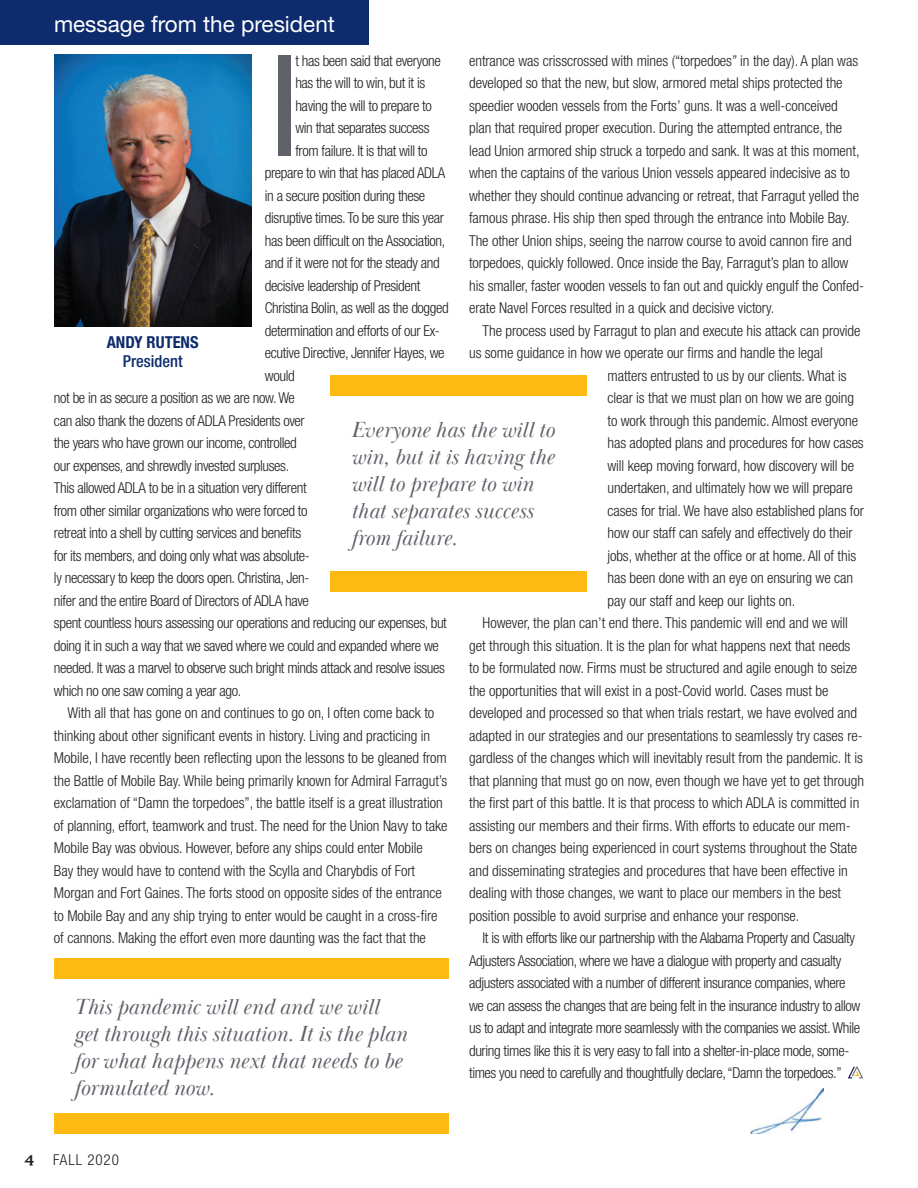
<style>
.page{position:relative;width:918px;height:1188px;background:#fff}
.page>*{position:absolute;margin:0;border:0;box-sizing:border-box;transform-origin:0 0}
.t1{font:condensed 141px "Helvetica Neue";color:#5f6369}
.t2{font:italic 22.5px/27px "Baskerville Display PT";color:#5f6369}
.t3{font:22.5px "Helvetica Neue";color:#fff}
.t4{font:700 condensed 16.5px "Helvetica Neue";color:#0d2b6d}
.t5{font:500 condensed 16.5px "Helvetica Neue";color:#0d2b6d}
.t6{font:300 condensed 15px/22.5px "Helvetica Neue";letter-spacing:-.005em;color:#231f20}
.t7{font:300 condensed 15px "Helvetica Neue";letter-spacing:-.025em;color:#231f20}
.t8{font:300 condensed 15px "Helvetica Neue";letter-spacing:.06em;color:#231f20}
.t9{font:700 15px "Ameretto";color:#231f20;scale:1.2 1}
</style>
<div class="page">
<div style="left:0;top:0;width:369px;height:45px;background:#0d2b6d"></div>
<img style="left:54px;top:54px;width:197px;height:272px">
<svg style="left:848px;top:1067px;width:15px;height:11px"></svg>
<div style="left:331px;top:375px;width:256px;height:21px;background:#fcba13"></div>
<div style="left:331px;top:571px;width:256px;height:21px;background:#fcba13"></div>
<div style="left:54px;top:958px;width:395px;height:21px;background:#fcba13"></div>
<div style="left:54px;top:1113px;width:395px;height:21px;background:#fcba13"></div>
<img style="left:750px;top:1088px;width:74px;height:46px">
<h2 class="t3" style="left:54px;top:11px;width:282px">message from the president</h2>
<h1 class="t1" style="left:270px;top:25px;width:30px">I</h1>
<p class="t7" style="left:295px;top:52px;width:147px">t has been said that everyone</p>
<p class="t6" style="left:469px;top:49px;width:396px">entrance was crisscrossed with mines (“torpedoes” in the day). A plan was developed so that the new, but slow, armored metal ships protected the speedier wooden vessels from the Forts’ guns. It was a well-conceived<br>plan that required proper execution. During the attempted entrance, the lead Union armored ship struck a torpedo and sank. It was at this moment, when the captains of the various Union vessels appeared indecisive as to whether they should continue advancing or retreat, that Farragut yelled the famous phrase. His ship then sped through the entrance into Mobile Bay.<br>The other Union ships, seeing the narrow course to avoid cannon fire and torpedoes, quickly followed. Once inside the Bay, Farragut’s plan to allow his smaller, faster wooden vessels to fan out and quickly engulf the Confed&shy;erate Navel Forces resulted in a quick and decisive victory.</p>
<p class="t6" style="left:483px;top:319px;width:379px">The process used by Farragut to plan and execute his attack can provide</p>
<p class="t6" style="left:469px;top:342px;width:355px">us some guidance in how we operate our firms and handle the legal</p>
<p class="t6" style="left:608px;top:364px;width:241px">matters entrusted to us by our clients. What is</p>
<p class="t6" style="left:608px;top:387px;width:248px">clear is that we must plan on how we are going</p>
<p class="t6" style="left:608px;top:409px;width:252px">to work through this pandemic. Almost everyone</p>
<p class="t6" style="left:608px;top:432px;width:258px">has adopted plans and procedures for how cases</p>
<p class="t6" style="left:608px;top:454px;width:248px">will keep moving forward, how discovery will be</p>
<p class="t6" style="left:608px;top:477px;width:247px">undertaken, and ultimately how we will prepare</p>
<p class="t6" style="left:608px;top:499px;width:258px">cases for trial. We have also established plans for</p>
<p class="t6" style="left:608px;top:522px;width:247px">how our staff can safely and effectively do their</p>
<p class="t6" style="left:608px;top:544px;width:250px">jobs, whether at the office or at home. All of this</p>
<p class="t6" style="left:608px;top:567px;width:247px">has been done with an eye on ensuring we can</p>
<p class="t6" style="left:608px;top:589px;width:189px">pay our staff and keep our lights on.</p>
<p class="t6" style="left:483px;top:612px;width:367px">However, the plan can’t end there. This pandemic will end and we will</p>
<p class="t6" style="left:469px;top:634px;width:383px">get through this situation. It is the plan for what happens next that needs</p>
<p class="t6" style="left:469px;top:657px;width:390px">to be formulated now. Firms must be structured and agile enough to seize</p>
<p class="t6" style="left:469px;top:679px;width:361px">the opportunities that will exist in a post-Covid world. Cases must be</p>
<p class="t6" style="left:469px;top:702px;width:390px">developed and processed so that when trials restart, we have evolved and</p>
<p class="t6" style="left:469px;top:724px;width:395px">adapted in our strategies and our presentations to seamlessly try cases re-</p>
<p class="t6" style="left:469px;top:747px;width:395px">gardless of the changes which will inevitably result from the pandemic. It is</p>
<p class="t6" style="left:469px;top:769px;width:396px">that planning that must go on now, even though we have yet to get through</p>
<p class="t6" style="left:469px;top:792px;width:392px">the first part of this battle. It is that process to which ADLA is committed in</p>
<p class="t6" style="left:469px;top:814px;width:383px">assisting our members and their firms. With efforts to educate our mem-</p>
<p class="t6" style="left:469px;top:837px;width:390px">bers on changes being experienced in court systems throughout the State</p>
<p class="t6" style="left:469px;top:859px;width:380px">and disseminating strategies and procedures that have been effective in</p>
<p class="t6" style="left:469px;top:882px;width:373px">dealing with those changes, we want to place our members in the best</p>
<p class="t6" style="left:469px;top:904px;width:332px">position possible to avoid surprise and enhance your response.</p>
<p class="t7" style="left:483px;top:930px;width:374px">It is with efforts like our partnership with the Alabama Property and Casualty</p>
<p class="t7" style="left:469px;top:952px;width:374px">Adjusters Association, where we have a dialogue with property and casualty</p>
<p class="t7" style="left:469px;top:975px;width:378px">adjusters associated with a number of different insurance companies, where</p>
<p class="t7" style="left:469px;top:997px;width:393px">we can assess the changes that are being felt in the insurance industry to allow</p>
<p class="t7" style="left:469px;top:1020px;width:393px">us to adapt and integrate more seamlessly with the companies we assist. While</p>
<p class="t7" style="left:469px;top:1042px;width:382px">during times like this it is very easy to fall into a shelter-in-place mode, some-</p>
<p class="t7" style="left:469px;top:1065px;width:374px">times you need to carefully and thoughtfully declare, “Damn the torpedoes.”</p>
<p class="t7" style="left:295px;top:75px;width:131px">has the will to win, but it is</p>
<p class="t7" style="left:295px;top:97px;width:138px">having the will to prepare to</p>
<p class="t7" style="left:295px;top:120px;width:136px">win that separates success</p>
<p class="t7" style="left:295px;top:142px;width:134px">from failure. It is that will to</p>
<p class="t7" style="left:265px;top:165px;width:182px">prepare to win that has placed ADLA</p>
<p class="t7" style="left:265px;top:187px;width:162px">in a secure position during these</p>
<p class="t7" style="left:265px;top:210px;width:181px">disruptive times. To be sure this year</p>
<p class="t7" style="left:265px;top:232px;width:182px">has been difficult on the Association,</p>
<p class="t7" style="left:265px;top:255px;width:176px">and if it were not for the steady and</p>
<p class="t7" style="left:265px;top:277px;width:157px">decisive leadership of President</p>
<p class="t7" style="left:265px;top:300px;width:185px">Christina Bolin, as well as the dogged</p>
<p class="t7" style="left:265px;top:322px;width:177px">determination and efforts of our Ex-</p>
<p class="t7" style="left:265px;top:345px;width:181px">ecutive Directive, Jennifer Hayes, we</p>
<p class="t6" style="left:265px;top:364px;width:31px">would</p>
<p class="t7" style="left:54px;top:390px;width:242px">not be in as secure a position as we are now. We</p>
<p class="t7" style="left:54px;top:412px;width:252px">can also thank the dozens of ADLA Presidents over</p>
<p class="t7" style="left:54px;top:435px;width:244px">the years who have grown our income, controlled</p>
<p class="t7" style="left:54px;top:457px;width:237px">our expenses, and shrewdly invested surpluses.</p>
<p class="t7" style="left:54px;top:480px;width:254px">This allowed ADLA to be in a situation very different</p>
<p class="t7" style="left:54px;top:502px;width:255px">from other similar organizations who were forced to</p>
<p class="t7" style="left:54px;top:525px;width:249px">retreat into a shell by cutting services and benefits</p>
<p class="t7" style="left:54px;top:547px;width:257px">for its members, and doing only what was absolute-</p>
<p class="t7" style="left:54px;top:570px;width:257px">ly necessary to keep the doors open. Christina, Jen-</p>
<p class="t7" style="left:54px;top:592px;width:257px">nifer and the entire Board of Directors of ADLA have</p>
<p class="t7" style="left:54px;top:615px;width:394px">spent countless hours assessing our operations and reducing our expenses, but</p>
<p class="t7" style="left:54px;top:637px;width:387px">doing it in such a way that we saved where we could and expanded where we</p>
<p class="t7" style="left:54px;top:660px;width:393px">needed. It was a marvel to observe such bright minds attack and resolve issues</p>
<p class="t7" style="left:54px;top:682px;width:189px">which no one saw coming a year ago.</p>
<p class="t6" style="left:67px;top:702px;width:368px">With all that has gone on and continues to go on, I often come back to</p>
<p class="t6" style="left:54px;top:724px;width:378px">thinking about other significant events in history. Living and practicing in</p>
<p class="t6" style="left:54px;top:747px;width:394px">Mobile, I have recently been reflecting upon the lessons to be gleaned from</p>
<p class="t6" style="left:54px;top:769px;width:395px">the Battle of Mobile Bay. While being primarily known for Admiral Farragut’s</p>
<p class="t6" style="left:54px;top:792px;width:390px">exclamation of “Damn the torpedoes”, the battle itself is a great illustration</p>
<p class="t6" style="left:54px;top:814px;width:395px">of planning, effort, teamwork and trust. The need for the Union Navy to take</p>
<p class="t6" style="left:54px;top:837px;width:370px">Mobile Bay was obvious. However, before any ships could enter Mobile</p>
<p class="t6" style="left:54px;top:859px;width:363px">Bay they would have to contend with the Scylla and Charybdis of Fort</p>
<p class="t6" style="left:54px;top:882px;width:389px">Morgan and Fort Gaines. The forts stood on opposite sides of the entrance</p>
<p class="t6" style="left:54px;top:904px;width:385px">to Mobile Bay and any ship trying to enter would be caught in a cross-fire</p>
<p class="t6" style="left:54px;top:927px;width:374px">of cannons. Making the effort even more daunting was the fact that the</p>
<p class="t4" style="left:107px;top:332px;width:93px">ANDY RUTENS</p>
<p class="t5" style="left:123px;top:352px;width:61px">President</p>
<h2 class="t2" style="left:351px;top:418px;width:205px">Everyone has the will to win, but it is having the will to prepare to win that separates success from failure.</h2>
<h2 class="t2" style="left:74px;top:994px;width:334px">This pandemic will end and we will get through this situation. It is the plan for what happens next that needs to be formulated now.</h2>
<p class="t9" style="left:25px;top:1150px;width:9px">4</p>
<p class="t8" style="left:53px;top:1151px;width:67px">FALL 2020</p>
</div>
